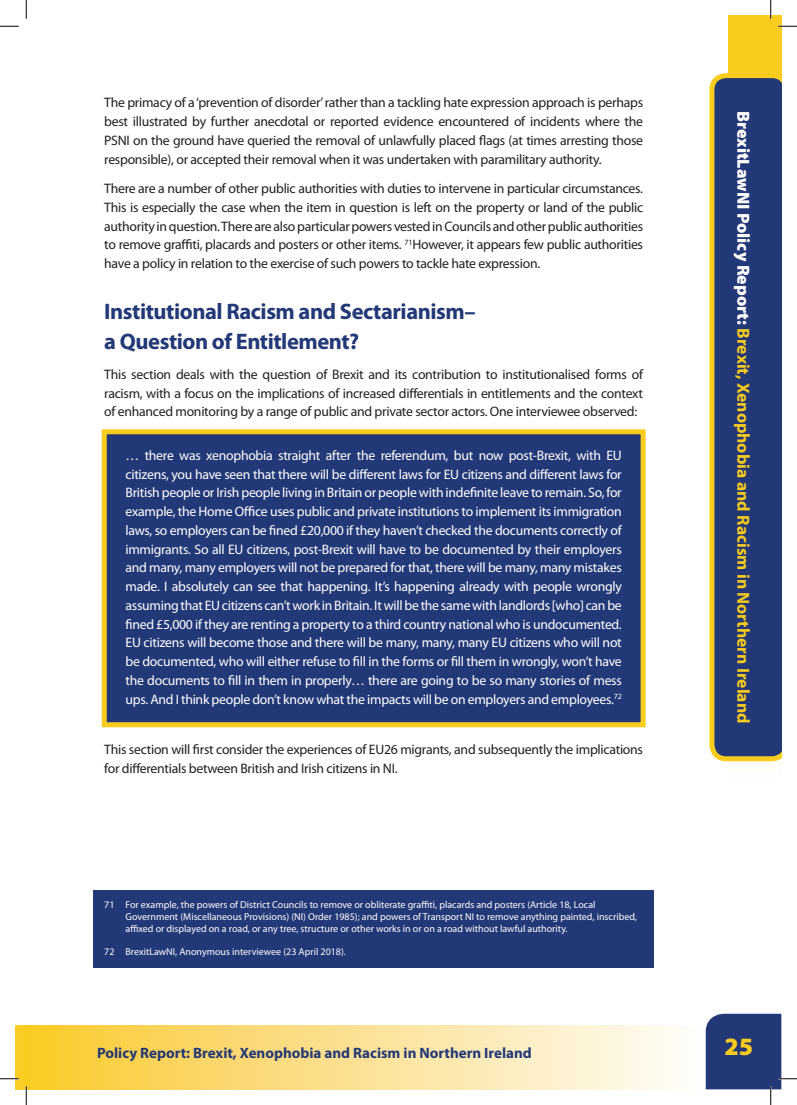
<style>
.page{position:relative;width:797px;height:1105px;background:#fff}
.page>*{position:absolute;margin:0;border:0;box-sizing:border-box;transform-origin:0 0}
.t1{font:900 25px "Myriad Pro";color:#facc1d}
.t2{font:700 22.5px/30px "Myriad Pro";letter-spacing:-.02em;color:#233877}
.t3{font:700 17.5px "Myriad Pro";color:#facc1d}
.t4{font:700 15px "Myriad Pro";color:#233877}
.t5{font:13.75px/18.8px "Myriad Pro";letter-spacing:-.02em;color:#231f20;text-align:justify}
.t6{font:13.75px/18.8px "Myriad Pro";letter-spacing:-.02em;color:#fff;text-align:justify}
.t7{font:10px/12px "Myriad Pro";color:#fff}
.s1{font-weight:900;color:#fff}
</style>
<div class="page">
<div style="left:26px;top:1025px;width:685px;height:64px;background:linear-gradient(to right,#fac92e,#fefdff)"></div>
<div style="left:728px;top:16px;width:53px;height:618px;background:#facc1d"></div>
<div style="left:728px;top:345px;width:53px;height:435px;background:#fefdf9"></div>
<div style="left:16px;top:1025px;width:10px;height:64px;background:#facc24"></div>
<svg style="left:709px;top:73px;width:72px;height:688px;background:#495677"></svg>
<div style="left:102px;top:429px;width:543px;height:298px;background:#233877;border:5px solid #facc1d"></div>
<div style="left:94px;top:890px;width:559px;height:55px;background:#233877"></div>
<div style="left:94px;top:936px;width:559px;height:32px;background:#233877"></div>
<svg style="left:0;top:25px;width:19px;height:2px"></svg>
<svg style="left:778px;top:25px;width:19px;height:2px"></svg>
<svg style="left:0;top:1078px;width:19px;height:1px"></svg>
<svg style="left:25px;top:0;width:2px;height:19px"></svg>
<svg style="left:25px;top:1086px;width:2px;height:19px"></svg>
<svg style="left:770px;top:0;width:1px;height:19px"></svg>
<svg style="left:702px;top:1013px;width:95px;height:92px"></svg>
<p class="t5" style="left:104px;top:94px;width:540px">The primacy of a ‘prevention of disorder’ rather than a tackling hate expression approach is perhaps best illustrated by further anecdotal or reported evidence encountered of incidents where the PSNI on the ground have queried the removal of unlawfully placed flags (at times arresting those responsible), or accepted their removal when it was undertaken with paramilitary authority.</p>
<p class="t5" style="left:104px;top:179px;width:540px">There are a number of other public authorities with duties to intervene in particular circumstances.<br>This is especially the case when the item in question is left on the property or land of the public authority in question. There are also particular powers vested in Councils and other public authorities to remove graffiti, placards and posters or other items. <sup>71</sup>However, it appears few public authorities have a policy in relation to the exercise of such powers to tackle hate expression.</p>
<h2 class="t2" style="left:104px;top:297px;width:373px">Institutional Racism and Sectarianism– a Question of Entitlement?</h2>
<p class="t5" style="left:104px;top:365px;width:540px">This section deals with the question of Brexit and its contribution to institutionalised forms of racism, with a focus on the implications of increased differentials in entitlements and the context of enhanced monitoring by a range of public and private sector actors. One interviewee observed:</p>
<p class="t6" style="left:125px;top:446px;width:498px">… there was xenophobia straight after the referendum, but now post-Brexit, with EU citizens, you have seen that there will be different laws for EU citizens and different laws for British people or Irish people living in Britain or people with indefinite leave to remain. So, for example, the Home Office uses public and private institutions to implement its immigration laws, so employers can be fined £20,000 if they haven’t checked the documents correctly of immigrants. So all EU citizens, post-Brexit will have to be documented by their employers and many, many employers will not be prepared for that, there will be many, many mistakes made. I absolutely can see that happening. It’s happening already with people wrongly assuming that EU citizens can’t work in Britain. It will be the same with landlords [who] can be fined £5,000 if they are renting a property to a third country national who is undocumented.<br>EU citizens will become those and there will be many, many, many EU citizens who will not be documented, who will either refuse to fill in the forms or fill them in wrongly, won’t have the documents to fill in them in properly… there are going to be so many stories of mess ups. And I think people don’t know what the impacts will be on employers and employees.<sup>72</sup></p>
<p class="t5" style="left:104px;top:740px;width:540px">This section will first consider the experiences of EU26 migrants, and subsequently the implications for differentials between British and Irish citizens in NI.</p>
<p class="t7" style="left:125px;top:899px;width:513px;text-indent:-21px">71 For example, the powers of District Councils to remove or obliterate graffiti, placards and posters (Article 18, Local<br>Government (Miscellaneous Provisions) (NI) Order 1985); and powers of Transport NI to remove anything painted, inscribed, affixed or displayed on a road, or any tree, structure or other works in or on a road without lawful authority.</p>
<p class="t7" style="left:104px;top:945px;width:243px">72 BrexitLawNI, Anonymous interviewee (23 April 2018).</p>
<p class="t3" style="left:753px;top:111px;width:614px;rotate:90deg"><span class="s1">BrexitLawNI Policy Report:</span> Brexit, Xenophobia and Racism in Northern Ireland</p>
<p class="t4" style="left:97px;top:1044px;width:436px">Policy Report: Brexit, Xenophobia and Racism in Northern Ireland</p>
<h1 class="t1" style="left:724px;top:1033px;width:30px">25</h1>
</div>
